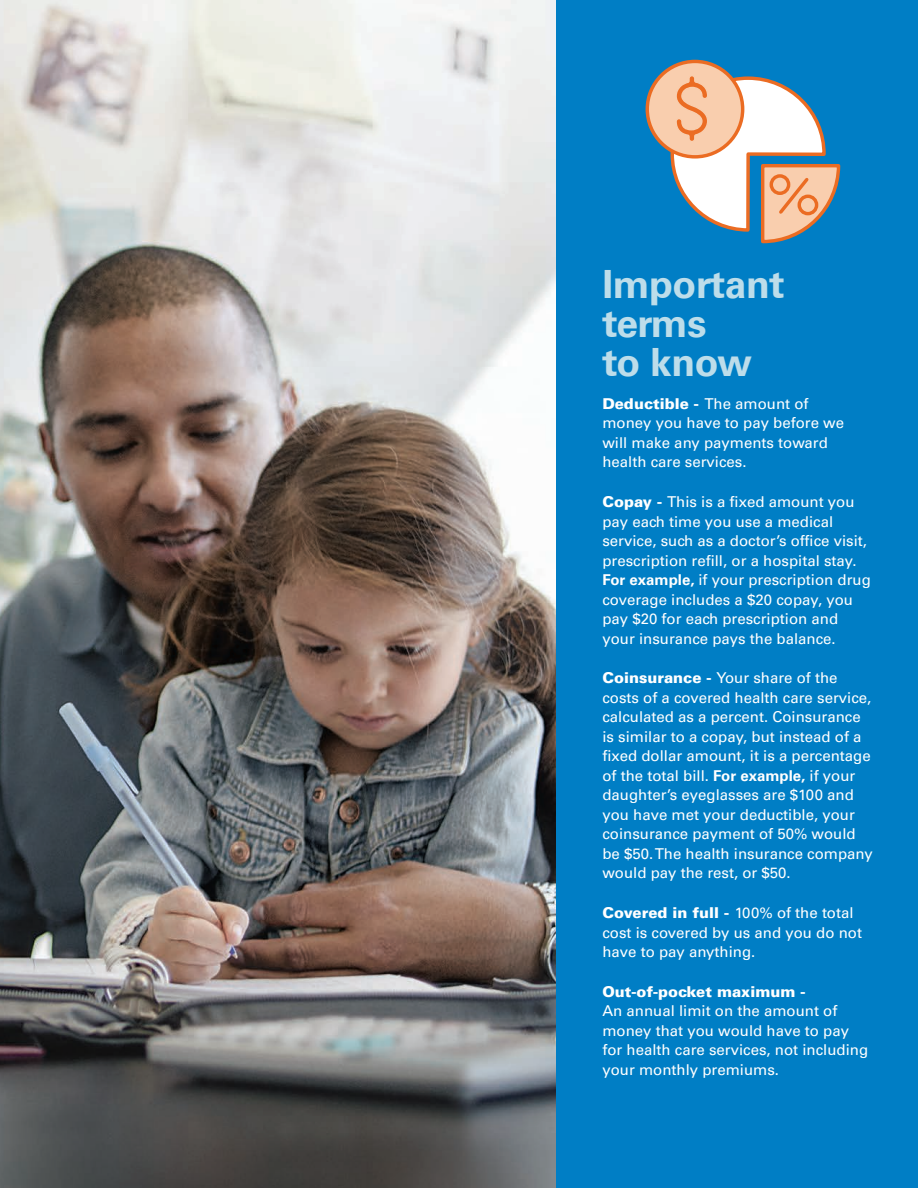
<style>
.page{position:relative;width:918px;height:1188px;background:#fff}
.page>*{position:absolute;margin:0;border:0;box-sizing:border-box;transform-origin:0 0}
.t1{font:700 39px/39px "Univers LT Pro 65";letter-spacing:-.01em;color:#bdddea}
.t2{font:15px/19.5px "Univers LT Pro 55 Roman";color:#fff}
.t3{font:900 15px "Univers LT Pro 75";color:#fff}
.s1{font-family:"Univers LT Pro 55 Roman";font-weight:400}
.s2{font-family:"Univers LT Pro 75";font-weight:900}
.s3{font-family:"Univers LT Pro 65";font-weight:700}
</style>
<div class="page">
<div style="left:555px;top:0;width:363px;height:1188px;background:#007ec5"></div>
<img style="left:0;top:0;width:555px;height:1188px">
<div style="left:647px;top:61px;width:96px;height:96px;background:#f9ceae;border-radius:50%"></div>
<div style="left:646px;top:60px;width:98px;height:99px;border:3px solid #eb6c23;border-radius:50%"></div>
<svg style="left:672px;top:74px;width:169px;height:170px"></svg>
<h1 class="t1" style="left:602px;top:263px;width:184px">Important terms<br>to know</h1>
<p class="t3" style="left:602px;top:393px;width:208px">Deductible - <span class="s1">The amount of</span></p>
<p class="t2" style="left:602px;top:413px;width:243px">money you have to pay before we will make any payments toward health care services.</p>
<p class="t2" style="left:602px;top:491px;width:270px"><span class="s2">Copay -</span> This is a fixed amount you pay each time you use a medical service, such as a doctor’s office visit, prescription refill, or a hospital stay.<br><span class="s3">For example,</span> if your prescription drug coverage includes a $20 copay, you pay $20 for each prescription and your insurance pays the balance.</p>
<p class="t2" style="left:602px;top:668px;width:272px"><span class="s2">Coinsurance -</span> Your share of the costs of a covered health care service, calculated as a percent. Coinsurance is similar to a copay, but instead of a fixed dollar amount, it is a percentage of the total bill. <span class="s3">For example,</span> if your daughter’s eyeglasses are $100 and you have met your deductible, your coinsurance payment of 50% would be $50. The health insurance company would pay the rest, or $50.</p>
<p class="t3" style="left:602px;top:902px;width:253px">Covered in full - <span class="s1">100% of the total</span></p>
<p class="t2" style="left:602px;top:922px;width:261px">cost is covered by us and you do not have to pay anything.</p>
<p class="t3" style="left:602px;top:981px;width:205px">Out-of-pocket maximum -</p>
<p class="t2" style="left:602px;top:1001px;width:267px">An annual limit on the amount of money that you would have to pay for health care services, not including your monthly premiums.</p>
</div>
